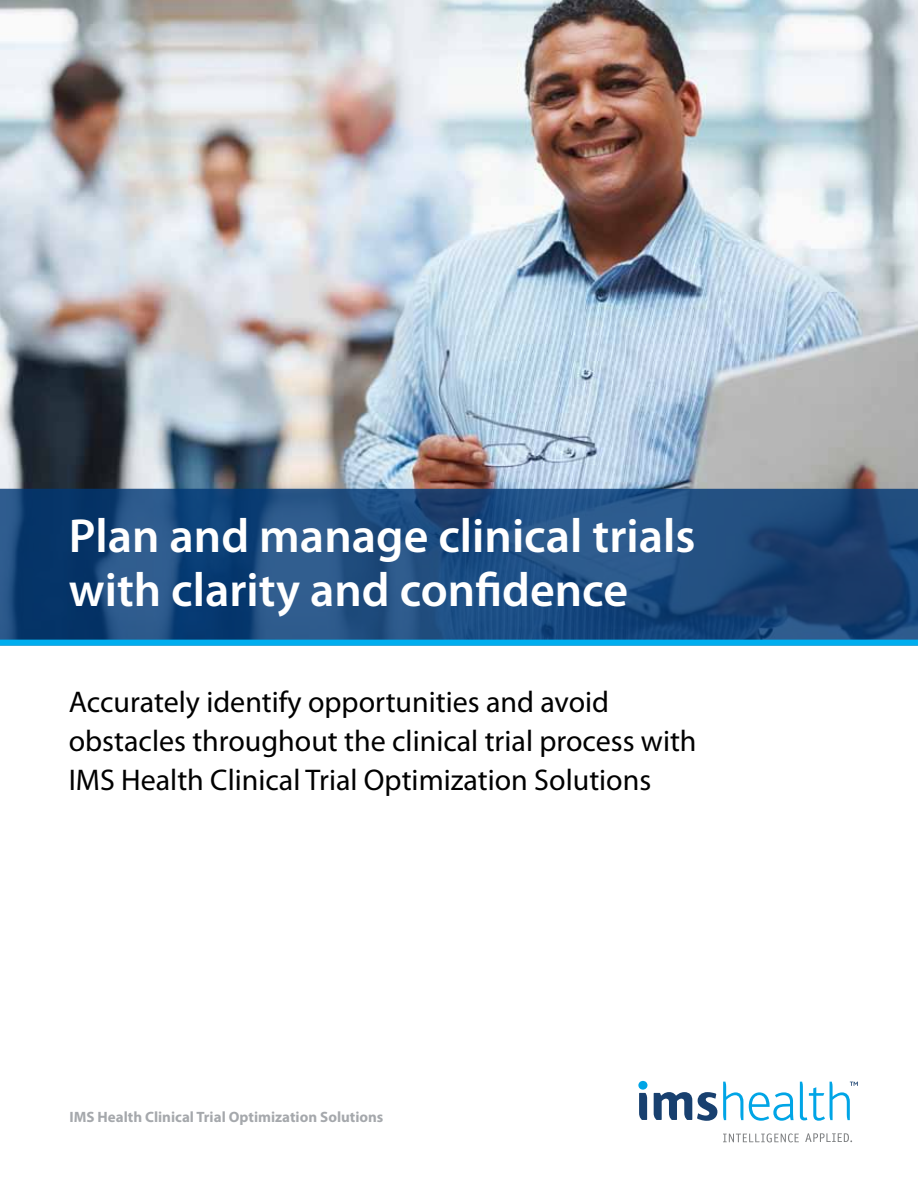
<style>
.page{position:relative;width:918px;height:1188px;background:#fff}
.page>*{position:absolute;margin:0;border:0;box-sizing:border-box;transform-origin:0 0}
.t1{font:600 48px/54px "Myriad Pro";color:#fff}
.t2{font:30px/39px "Myriad Pro";color:#000}
.t3{font:700 15px "Myriad Pro";color:#a5a8ac}
</style>
<div class="page">
<img style="left:0;top:0;width:918px;height:489px">
<svg style="left:0;top:489px;width:918px;height:151px;background:#1d4a7d"></svg>
<div style="left:0;top:640px;width:918px;height:6px;background:#00aeef"></div>
<svg style="left:723px;top:1133px;width:76px;height:9px"></svg>
<svg style="left:805px;top:1133px;width:47px;height:9px"></svg>
<div style="left:638px;top:1081px;width:9px;height:9px;background:#00a5e6;border-radius:50%"></div>
<svg style="left:639px;top:1093px;width:8px;height:27px"></svg>
<svg style="left:654px;top:1092px;width:63px;height:29px"></svg>
<svg style="left:749px;top:1092px;width:45px;height:29px"></svg>
<svg style="left:723px;top:1082px;width:20px;height:38px"></svg>
<svg style="left:800px;top:1082px;width:58px;height:39px"></svg>
<h1 class="t1" style="left:69px;top:508px;width:628px">Plan and manage clinical trials with clarity and confidence</h1>
<p class="t2" style="left:69px;top:682px;width:629px">Accurately identify opportunities and avoid obstacles throughout the clinical trial process with<br>IMS Health Clinical Trial Optimization Solutions</p>
<p class="t3" style="left:70px;top:1107px;width:315px">IMS Health Clinical Trial Optimization Solutions</p>
</div>
